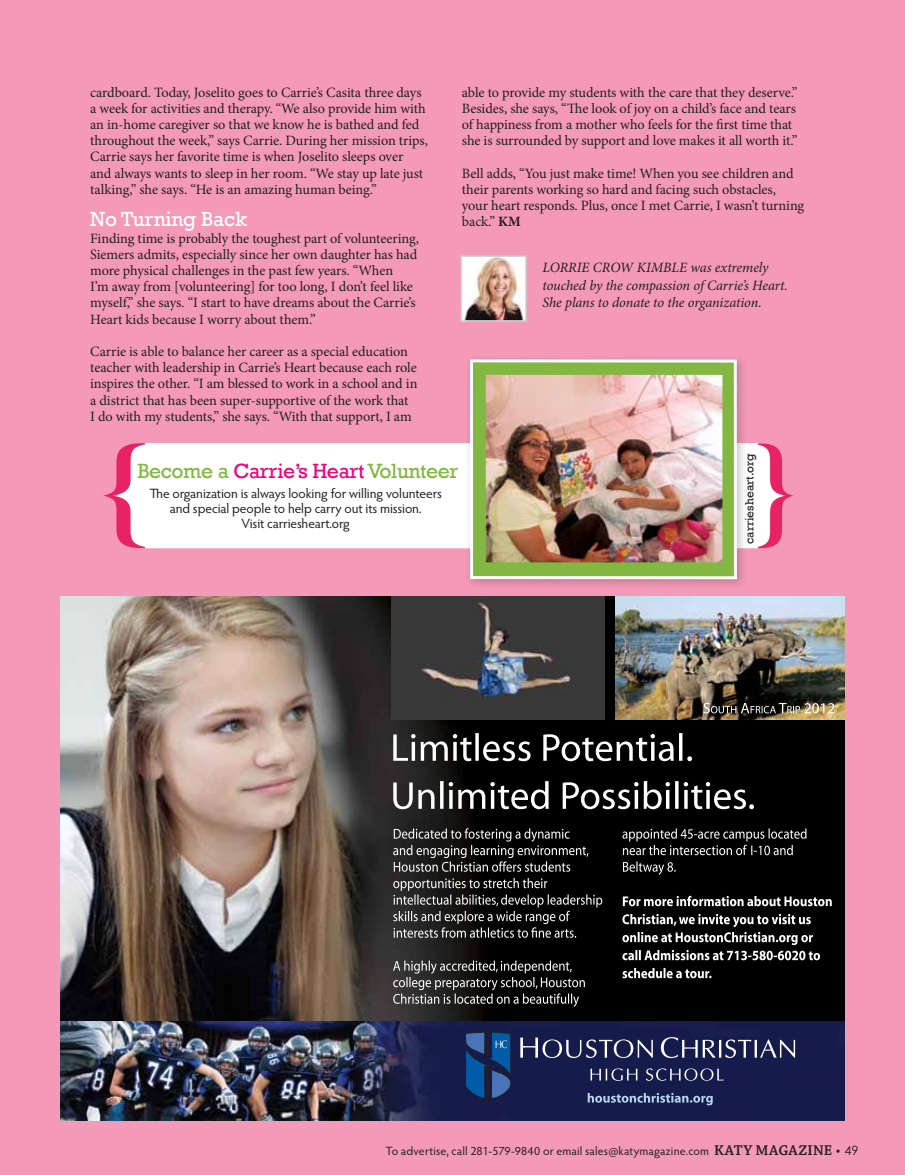
<style>
.page{position:relative;width:905px;height:1175px;background:#fff}
.page>*{position:absolute;margin:0;border:0;box-sizing:border-box;transform-origin:0 0}
.t1{font:21.15px "Rockwell";letter-spacing:-.02em;color:#82b841}
.t2{font:21px "Rockwell";letter-spacing:-.01em;color:#fff}
.t3{font:14.25px/16.2px "Minion Pro";letter-spacing:-.01em;color:#231f20}
.t4{font:italic 14.25px/17.1px "Minion Pro";letter-spacing:-.005em;color:#231f20}
.t5{font:13.5px/15px "Hypatia Sans Pro";letter-spacing:-.005em;color:#231f20;text-align:center}
.t6{font:12px "Hypatia Sans Pro";letter-spacing:.015em;color:#231f20}
.t7{font:12px "Rockwell";color:#231f20}
.s1{font-weight:700}
.s2{color:#ed037c}
.s3{font-family:"Chaparral Pro";font-weight:600;font-size:15px}
.s4{font-family:"Chaparral Pro";font-size:15px}
.s5{font-family:"Century Gothic";font-size:12.75px}
</style>
<div class="page">
<div style="left:0;top:0;width:904px;height:1174px;background:#f499b7"></div>
<div style="left:124px;top:443px;width:651px;height:105px;background:#fff;border-radius:18px"></div>
<img style="left:463px;top:258px;width:60px;height:60px">
<div style="left:460px;top:255px;width:66px;height:66px;border:2px solid #d1d3d4"></div>
<div style="left:464px;top:354px;width:283px;height:236px;background:#231f20;opacity:.25"></div>
<div style="left:471px;top:361px;width:264px;height:217px;background:#82b841"></div>
<div style="left:470px;top:359px;width:266px;height:220px;border:3px solid #fff"></div>
<img style="left:485px;top:375px;width:237px;height:187px">
<svg style="left:103px;top:443px;width:42px;height:105px"></svg>
<svg style="left:758px;top:443px;width:35px;height:105px"></svg>
<img style="left:61px;top:597px;width:783px;height:424px">
<img style="left:61px;top:1021px;width:783px;height:99px">
<img style="left:391px;top:597px;width:214px;height:122px">
<img style="left:615px;top:597px;width:229px;height:122px">
<svg style="left:465px;top:1028px;width:47px;height:74px;background:#1b437a"></svg>
<svg style="left:661px;top:1037px;width:134px;height:21px;background:#494e73"></svg>
<svg style="left:520px;top:1037px;width:132px;height:21px;background:#464a70"></svg>
<svg style="left:590px;top:1068px;width:47px;height:12px"></svg>
<svg style="left:646px;top:1068px;width:77px;height:12px"></svg>
<svg style="left:393px;top:828px;width:195px;height:43px;background:#343433"></svg>
<svg style="left:393px;top:878px;width:209px;height:59px;background:#313130"></svg>
<svg style="left:393px;top:960px;width:192px;height:46px;background:#3a3a39"></svg>
<svg style="left:622px;top:828px;width:184px;height:27px;background:#2f2f2f"></svg>
<svg style="left:623px;top:861px;width:52px;height:13px"></svg>
<svg style="left:623px;top:895px;width:208px;height:11px;background:#5c5c5c"></svg>
<svg style="left:622px;top:914px;width:198px;height:46px;background:#404040"></svg>
<svg style="left:622px;top:968px;width:89px;height:10px"></svg>
<svg style="left:393px;top:733px;width:299px;height:28px;background:#4a4949"></svg>
<svg style="left:393px;top:781px;width:361px;height:28px;background:#4c4c4c"></svg>
<svg style="left:703px;top:702px;width:131px;height:11px"></svg>
<svg style="left:587px;top:1092px;width:125px;height:13px;background:#45537d"></svg>
<p class="t3" style="left:90px;top:84px;width:339px">cardboard. Today, Joselito goes to Carrie’s Casita three days a week for activities and therapy. “We also provide him with an in-home caregiver so that we know he is bathed and fed throughout the week,” says Carrie. During her mission trips, Carrie says her favorite time is when Joselito sleeps over and always wants to sleep in her room. “We stay up late just talking,” she says. “He is an amazing human being.”</p>
<h2 class="t2" style="left:90px;top:207px;width:158px">No Turning Back</h2>
<p class="t3" style="left:90px;top:230px;width:330px">Finding time is probably the toughest part of volunteering, Siemers admits, especially since her own daughter has had more physical challenges in the past few years. “When<br>I’m away from [volunteering] for too long, I don’t feel like myself,” she says. “I start to have dreams about the Carrie’s Heart kids because I worry about them.”</p>
<p class="t3" style="left:90px;top:343px;width:329px">Carrie is able to balance her career as a special education teacher with leadership in Carrie’s Heart because each role inspires the other. “I am blessed to work in a school and in a district that has been super-supportive of the work that<br>I do with my students,” she says. “With that support, I am</p>
<p class="t3" style="left:462px;top:84px;width:337px">able to provide my students with the care that they deserve.” Besides, she says, “The look of joy on a child’s face and tears of happiness from a mother who feels for the first time that she is surrounded by support and love makes it all worth it.”</p>
<p class="t3" style="left:462px;top:165px;width:344px">Bell adds, “You just make time! When you see children and their parents working so hard and facing such obstacles, your heart responds. Plus, once I met Carrie, I wasn’t turning back.” <span class="s1">KM</span></p>
<p class="t4" style="left:542px;top:259px;width:247px">LORRIE CROW KIMBLE was extremely touched by the compassion of Carrie’s Heart.<br>She plans to donate to the organization.</p>
<h1 class="t1" style="left:137px;top:458px;width:322px">Become a <span class="s2">Carrie’s Heart</span> Volunteer</h1>
<p class="t5" style="left:149px;top:485px;width:294px">The organization is always looking for willing volunteers and special people to help carry out its mission.<br>Visit carriesheart.org</p>
<p class="t7" style="left:742px;top:544px;width:92px;rotate:-90deg">carriesheart.org</p>
<p class="t6" style="left:385px;top:1142px;width:474px">To advertise, call 281-579-9840 or email sales@katymagazine.com <span class="s3">KATY MAGAZINE</span> <span class="s4">•</span> <span class="s5">49</span></p>
</div>
